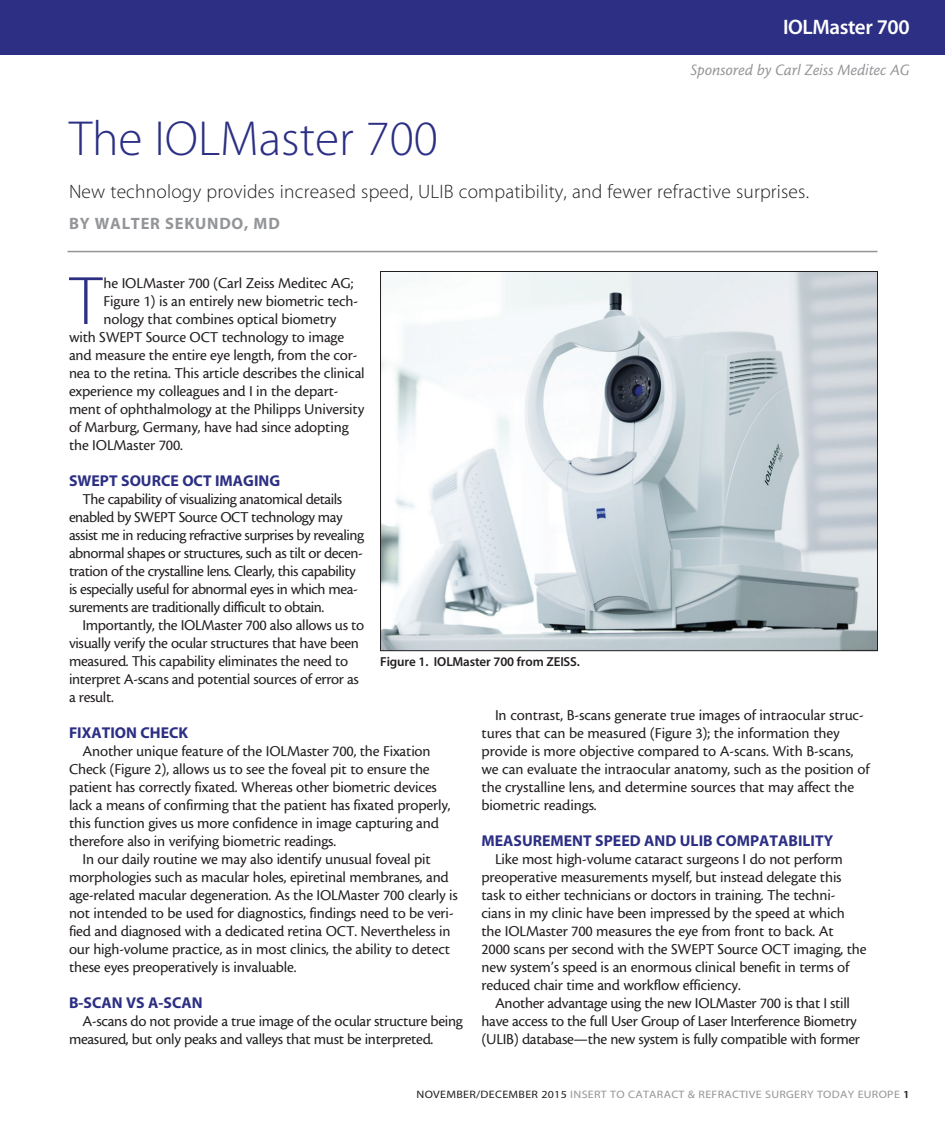
<style>
.page{position:relative;width:945px;height:1134px;background:#fff}
.page>*{position:absolute;margin:0;border:0;box-sizing:border-box;transform-origin:0 0}
.body_first{font:69.15px "Myriad MM 215 600";color:#2c2f83}
.headline{font:49.5px "Myriad MM 215 600";color:#2c2f83}
.Supp_Headline{font:21px "Myriad MM 565 600";letter-spacing:-.02em;color:#fff}
.deck{font:19.5px "Myriad MM 215 600";letter-spacing:.01em;color:#231f20}
.t1{font:16.5px "Cronos MM It 408 11";color:#939598}
.author{font:16.5px "Myriad MM 700 600";letter-spacing:.045em;color:#939598}
.body{font:15.75px/18px "Cronos MM 408 10";letter-spacing:-.01em;color:#231f20}
.body_first-2{font:15.75px "Cronos MM 408 10";letter-spacing:-.01em;color:#231f20}
.body-2{font:15.75px/18px "Cronos MM 408 10";letter-spacing:-.03em;color:#231f20}
.subhead{font:15.75px "Myriad MM 700 600";color:#2c2f83}
.t2{font:13.05px "Myriad MM 565 600";letter-spacing:-.01em;color:#231f20}
.t3{font:10.8px "Myriad MM 400 600";letter-spacing:.025em;color:#939598;scale:1.11 1}
.s1{color:#231f20}
.s2{font-family:"Myriad MM 565 600";color:#231f20}
</style>
<div class="page">
<div style="left:0;top:0;width:945px;height:55px;background:#2c2f83"></div>
<hr style="left:68px;top:251px;width:810px;height:1px;background:#939598">
<img style="left:382px;top:273px;width:494px;height:376px">
<p class="Supp_Headline" style="left:783px;top:16px;width:128px">IOLMaster 700</p>
<p class="headline" style="left:69px;top:115px;width:370px">The IOLMaster 700</p>
<p class="t1" style="left:690px;top:61px;width:221px">Sponsored by Carl Zeiss Meditec AG</p>
<p class="deck" style="left:69px;top:182px;width:742px">New technology provides increased speed, ULIB compatibility, and fewer refractive surprises.</p>
<p class="author" style="left:69px;top:216px;width:212px">BY WALTER SEKUNDO, MD</p>
<p class="body_first" style="left:70px;top:267px;width:34px">T</p>
<p class="body_first-2" style="left:104px;top:275px;width:251px">he IOLMaster 700 (Carl Zeiss Meditec AG;</p>
<p class="body_first-2" style="left:104px;top:293px;width:256px">Figure 1) is an entirely new biometric tech-</p>
<p class="body_first-2" style="left:104px;top:311px;width:234px">nology that combines optical biometry</p>
<p class="body_first-2" style="left:69px;top:329px;width:277px">with SWEPT Source OCT technology to image</p>
<p class="body_first-2" style="left:69px;top:347px;width:290px">and measure the entire eye length, from the cor-</p>
<p class="body_first-2" style="left:69px;top:365px;width:297px">nea to the retina. This article describes the clinical</p>
<p class="body_first-2" style="left:69px;top:383px;width:271px">experience my colleagues and I in the depart-</p>
<p class="body_first-2" style="left:69px;top:401px;width:297px">ment of ophthalmology at the Philipps University</p>
<p class="body_first-2" style="left:69px;top:419px;width:281px">of Marburg, Germany, have had since adopting</p>
<p class="body_first-2" style="left:69px;top:437px;width:115px">the IOLMaster 700.</p>
<p class="subhead" style="left:69px;top:473px;width:213px">SWEPT SOURCE OCT IMAGING</p>
<p class="body-2" style="left:69px;top:490px;width:297px;text-indent:14px">The capability of visualizing anatomical details enabled by SWEPT Source OCT technology may assist me in reducing refractive surprises by revealing abnormal shapes or structures, such as tilt or decen&shy;tration of the crystalline lens. Clearly, this capability is especially useful for abnormal eyes in which mea&shy;surements are traditionally difficult to obtain.</p>
<p class="body" style="left:69px;top:616px;width:297px;text-indent:14px">Importantly, the IOLMaster 700 also allows us to visually verify the ocular structures that have been measured. This capability eliminates the need to interpret A-scans and potential sources of error as a result.</p>
<p class="subhead" style="left:69px;top:725px;width:121px">FIXATION CHECK</p>
<p class="body" style="left:69px;top:742px;width:383px;text-indent:14px">Another unique feature of the IOLMaster 700, the Fixation Check (Figure 2), allows us to see the foveal pit to ensure the patient has correctly fixated. Whereas other biometric devices lack a means of confirming that the patient has fixated properly, this function gives us more confidence in image capturing and therefore also in verifying biometric readings.</p>
<p class="body" style="left:69px;top:850px;width:390px;text-indent:14px">In our daily routine we may also identify unusual foveal pit morphologies such as macular holes, epiretinal membranes, and age-related macular degeneration. As the IOLMaster 700 clearly is not intended to be used for diagnostics, findings need to be veri&shy;fied and diagnosed with a dedicated retina OCT. Nevertheless in our high-volume practice, as in most clinics, the ability to detect these eyes preoperatively is invaluable.</p>
<p class="subhead" style="left:69px;top:995px;width:135px">B-SCAN VS A-SCAN</p>
<p class="body" style="left:69px;top:1012px;width:395px;text-indent:14px">A-scans do not provide a true image of the ocular structure being measured, but only peaks and valleys that must be interpreted.</p>
<p class="t2" style="left:380px;top:655px;width:201px">Figure 1. IOLMaster 700 from ZEISS.</p>
<p class="body" style="left:482px;top:706px;width:390px;text-indent:14px">In contrast, B-scans generate true images of intraocular struc&shy;tures that can be measured (Figure 3); the information they provide is more objective compared to A-scans. With B-scans, we can evaluate the intraocular anatomy, such as the position of the crystalline lens, and determine sources that may affect the biometric readings.</p>
<p class="subhead" style="left:482px;top:833px;width:353px">MEASUREMENT SPEED AND ULIB COMPATABILITY</p>
<p class="body" style="left:482px;top:850px;width:387px;text-indent:14px">Like most high-volume cataract surgeons I do not perform preoperative measurements myself, but instead delegate this task to either technicians or doctors in training. The techni&shy;cians in my clinic have been impressed by the speed at which the IOLMaster 700 measures the eye from front to back. At<br>2000 scans per second with the SWEPT Source OCT imaging, the new system’s speed is an enormous clinical benefit in terms of reduced chair time and workflow efficiency.</p>
<p class="body" style="left:482px;top:994px;width:380px;text-align:center">Another advantage using the new IOLMaster 700 is that I still have access to the full User Group of Laser Interference Biometry (ULIB) database—the new system is fully compatible with former</p>
<p class="t3" style="left:417px;top:1089px;width:446px"><span class="s1">NOVEMBER/DECEMBER 2015</span> INSERT TO CATARACT &amp; REFRACTIVE SURGERY TODAY EUROPE <span class="s2">1</span></p>
</div>
